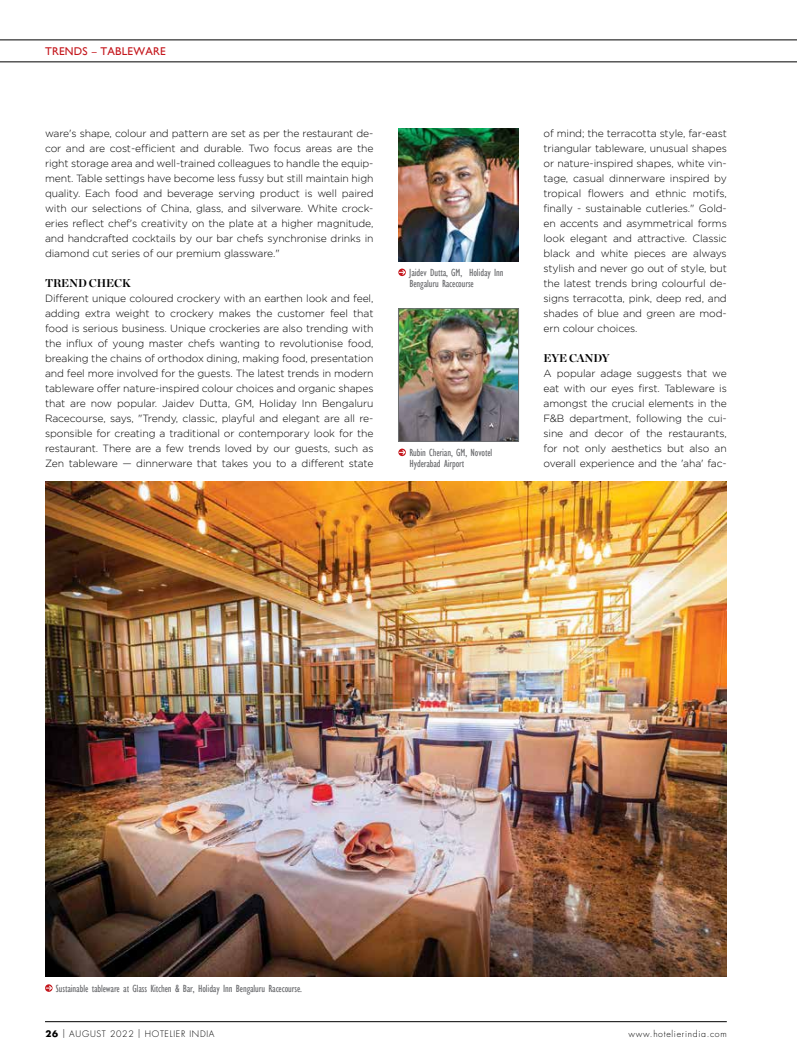
<style>
.page{position:relative;width:797px;height:1063px;background:#fff}
.page>*{position:absolute;margin:0;border:0;box-sizing:border-box;transform-origin:0 0}
.t1{font:700 11.25px "Chronicle Display";letter-spacing:-.01em;color:#000}
.t2{font:11.25px "Gill Sans";letter-spacing:.02em;color:#c4161c}
.t3{font:condensed 10.62px/10.6px "Gill Sans";letter-spacing:-.01em;color:#6d6e71}
.t4{font:300 10.38px/15px "Gotham";letter-spacing:-.01em;color:#000;text-align:justify}
.t5{font:300 8.75px "Futura Std";letter-spacing:.08em;color:#000}
.s1{font-family:"Futura";font-weight:700}
</style>
<div class="page">
<hr style="left:0;top:40px;width:797px;height:1px;background:#000">
<hr style="left:0;top:62px;width:797px;height:1px;background:#000">
<hr style="left:45px;top:1021px;width:681px;height:1px;background:#000">
<img style="left:45px;top:482px;width:681px;height:494px">
<svg style="left:45px;top:984px;width:8px;height:8px"></svg>
<svg style="left:46px;top:985px;width:7px;height:6px"></svg>
<img style="left:398px;top:129px;width:120px;height:132px">
<img style="left:400px;top:310px;width:116px;height:129px">
<div style="left:398px;top:308px;width:120px;height:133px;border:1px solid #6d6e71"></div>
<svg style="left:399px;top:269px;width:7px;height:7px"></svg>
<svg style="left:399px;top:449px;width:7px;height:7px"></svg>
<p class="t2" style="left:45px;top:44px;width:122px">TRENDS – TABLEWARE</p>
<p class="t4" style="left:45px;top:125px;width:330px">ware's shape, colour and pattern are set as per the restaurant de&shy;cor and are cost-efficient and durable. Two focus areas are the right storage area and well-trained colleagues to handle the equip&shy;ment. Table settings have become less fussy but still maintain high quality. Each food and beverage serving product is well paired with our selections of China, glass, and silverware. White crock&shy;eries reflect chef's creativity on the plate at a higher magnitude, and handcrafted cocktails by our bar chefs synchronise drinks in diamond cut series of our premium glassware."</p>
<p class="t1" style="left:45px;top:274px;width:87px">TREND CHECK</p>
<p class="t4" style="left:45px;top:290px;width:330px">Different unique coloured crockery with an earthen look and feel, adding extra weight to crockery makes the customer feel that food is serious business. Unique crockeries are also trending with the influx of young master chefs wanting to revolutionise food, breaking the chains of orthodox dining, making food, presentation and feel more involved for the guests. The latest trends in modern tableware offer nature-inspired colour choices and organic shapes that are now popular. Jaidev Dutta, GM, Holiday Inn Bengaluru Racecourse, says, "Trendy, classic, playful and elegant are all re&shy;sponsible for creating a traditional or contemporary look for the restaurant. There are a few trends loved by our guests, such as Zen tableware — dinnerware that takes you to a different state</p>
<p class="t3" style="left:409px;top:267px;width:96px">Jaidev Dutta, GM, Holiday Inn<br>Bengaluru Racecourse</p>
<p class="t3" style="left:409px;top:447px;width:85px">Rubin Cherian, GM, Novotel<br>Hyderabad Airport</p>
<p class="t4" style="left:543px;top:125px;width:185px">of mind; the terracotta style, far-east triangular tableware, unusual shapes or nature-inspired shapes, white vin&shy;tage, casual dinnerware inspired by tropical flowers and ethnic motifs, finally - sustainable cutleries." Gold&shy;en accents and asymmetrical forms look elegant and attractive. Classic black and white pieces are always stylish and never go out of style, but the latest trends bring colourful de&shy;signs terracotta, pink, deep red, and shades of blue and green are mod&shy;ern colour choices.</p>
<p class="t1" style="left:543px;top:349px;width:68px">EYE CANDY</p>
<p class="t4" style="left:543px;top:365px;width:185px">A popular adage suggests that we eat with our eyes first. Tableware is amongst the crucial elements in the F&amp;B department, following the cui&shy;sine and decor of the restaurants, for not only aesthetics but also an overall experience and the 'aha' fac-</p>
<p class="t3" style="left:56px;top:983px;width:248px">Sustainable tableware at Glass Kitchen &amp; Bar, Holiday Inn Bengaluru Racecourse.</p>
<p class="t5" style="left:46px;top:1028px;width:170px"><span class="s1">26</span> | AUGUST 2022 | HOTELIER INDIA</p>
<p class="t5" style="left:628px;top:1028px;width:100px">www.hotelierindia.com</p>
</div>
